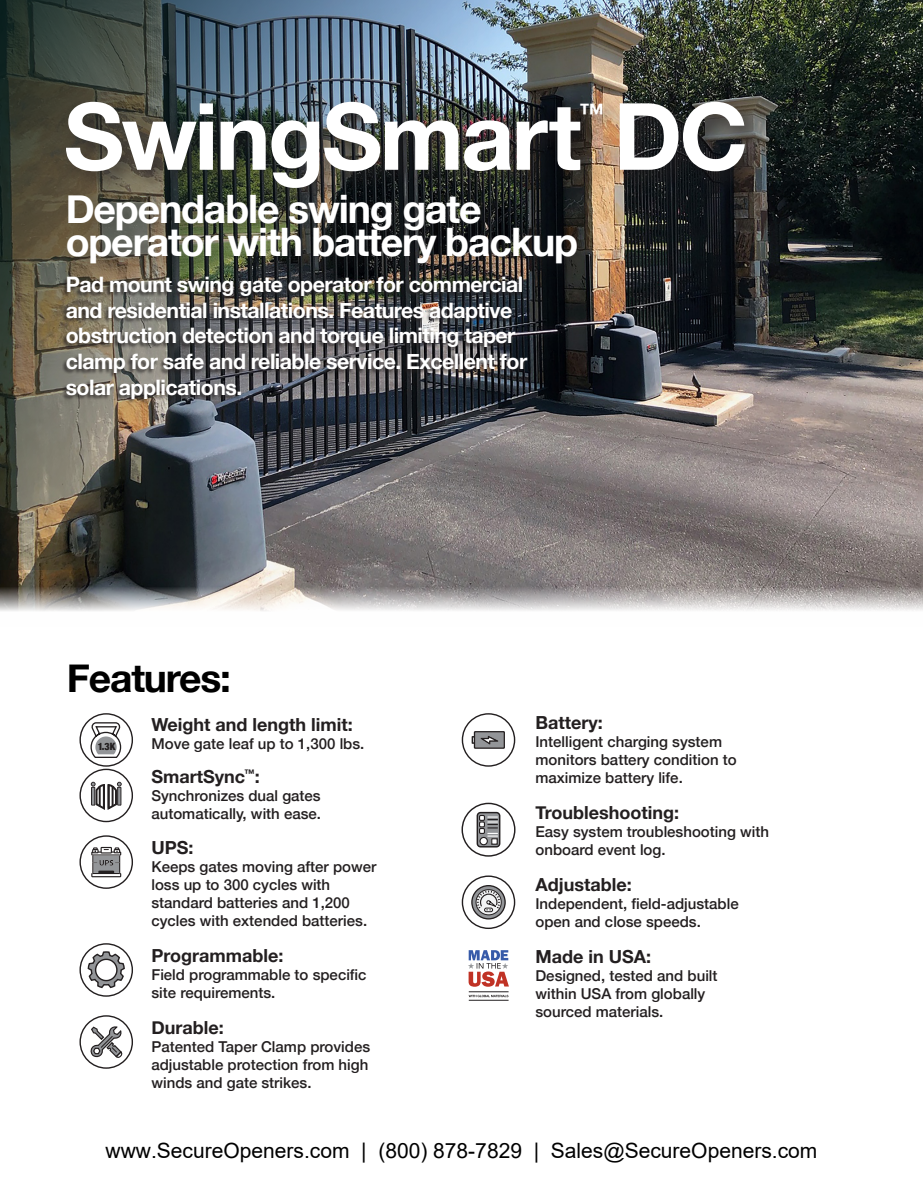
<style>
.page{position:relative;width:923px;height:1193px;background:#fff}
.page>*{position:absolute;margin:0;border:0;box-sizing:border-box;transform-origin:0 0}
.Descrizione_categori{font:700 93px "Helvetica Neue";letter-spacing:-.03em;color:#fff}
.Descrizione_categori-2{font:700 39.15px/33px "Helvetica Neue";letter-spacing:-.03em;color:#fff}
.Descrizione_categori-3{font:700 39px "Helvetica Neue";letter-spacing:-.03em;color:#000}
.Descrizione_categori-4{font:700 25.5px "Helvetica Neue";color:#fff}
.t1{font:700 21.3px/25.5px "Helvetica Neue";letter-spacing:-.025em;color:#fff}
.t2{font:21px "Arial";color:#000}
.Title_of_Description{font:700 18px "Helvetica Neue";color:#231f20}
.Description{font:500 15px/18px "Helvetica Neue";color:#231f20}
.t3{font:900 condensed 10.05px "Helvetica Neue";color:#231f20}
</style>
<div class="page">
<img style="left:0;top:569px;width:922px;height:42px">
<img style="left:0;top:0;width:922px;height:569px">
<div style="left:59px;top:95px;width:708px;height:116px;background:#231f20;opacity:.6"></div>
<svg style="left:79px;top:713px;width:54px;height:109px"></svg>
<hr style="left:108px;top:785px;width:2px;height:23px;background:#231f20">
<svg style="left:79px;top:835px;width:54px;height:54px"></svg>
<svg style="left:79px;top:943px;width:54px;height:54px"></svg>
<svg style="left:461px;top:802px;width:54px;height:54px"></svg>
<svg style="left:461px;top:713px;width:54px;height:54px"></svg>
<svg style="left:461px;top:875px;width:54px;height:54px"></svg>
<svg style="left:79px;top:1015px;width:54px;height:54px"></svg>
<svg style="left:468px;top:950px;width:41px;height:36px"></svg>
<svg style="left:468px;top:994px;width:40px;height:3px"></svg>
<hr style="left:469px;top:991px;width:39px;height:1px;background:#231f20">
<hr style="left:469px;top:1000px;width:39px;height:1px;background:#231f20">
<div style="left:60px;top:187px;width:539px;height:99px;background:#231f20;opacity:.35"></div>
<div style="left:62px;top:277px;width:466px;height:126px;background:#231f20;opacity:.75"></div>
<p class="Descrizione_categori" style="left:64px;top:64px;width:686px">SwingSmart DC</p>
<p class="Descrizione_categori-4" style="left:578px;top:93px;width:27px">™</p>
<p class="Descrizione_categori-2" style="left:66px;top:193px;width:514px">Dependable swing gate operator with battery backup</p>
<p class="t1" style="left:66px;top:272px;width:463px">Pad mount swing gate operator for commercial and residential installations. Features adaptive obstruction detection and torque limiting taper clamp for safe and reliable service. Excellent for solar applications.</p>
<p class="Descrizione_categori-3" style="left:67px;top:647px;width:166px">Features:</p>
<p class="t3" style="left:98px;top:738px;width:19px">1.3K</p>
<p class="Title_of_Description" style="left:151px;top:710px;width:203px">Weight and length limit:</p>
<p class="Description" style="left:151px;top:733px;width:214px">Move gate leaf up to 1,300 lbs.</p>
<p class="Title_of_Description" style="left:151px;top:762px;width:110px">SmartSync<sup>™</sup>:</p>
<p class="Description" style="left:151px;top:785px;width:171px">Synchronizes dual gates automatically, with ease.</p>
<p class="Title_of_Description" style="left:151px;top:833px;width:44px">UPS:</p>
<p class="Description" style="left:151px;top:856px;width:226px">Keeps gates moving after power loss up to 300 cycles with standard batteries and 1,200 cycles with extended batteries.</p>
<p class="Title_of_Description" style="left:151px;top:941px;width:133px">Programmable:</p>
<p class="Description" style="left:151px;top:964px;width:217px">Field programmable to specific site requirements.</p>
<p class="Title_of_Description" style="left:151px;top:1013px;width:74px">Durable:</p>
<p class="Description" style="left:151px;top:1036px;width:220px">Patented Taper Clamp provides adjustable protection from high winds and gate strikes.</p>
<p class="Title_of_Description" style="left:535px;top:708px;width:69px">Battery:</p>
<p class="Description" style="left:535px;top:731px;width:203px">Intelligent charging system monitors battery condition to maximize battery life.</p>
<p class="Title_of_Description" style="left:535px;top:798px;width:145px">Troubleshooting:</p>
<p class="Description" style="left:535px;top:821px;width:235px">Easy system troubleshooting with onboard event log.</p>
<p class="Title_of_Description" style="left:535px;top:870px;width:98px">Adjustable:</p>
<p class="Description" style="left:535px;top:893px;width:205px">Independent, field-adjustable open and close speeds.</p>
<p class="Title_of_Description" style="left:535px;top:942px;width:117px">Made in USA:</p>
<p class="Description" style="left:535px;top:965px;width:183px">Designed, tested and built within USA from globally sourced materials.</p>
<h3 class="t2" style="left:105px;top:1135px;width:713px">www.SecureOpeners.com | (800) 878-7829 | Sales@SecureOpeners.com</h3>
</div>
